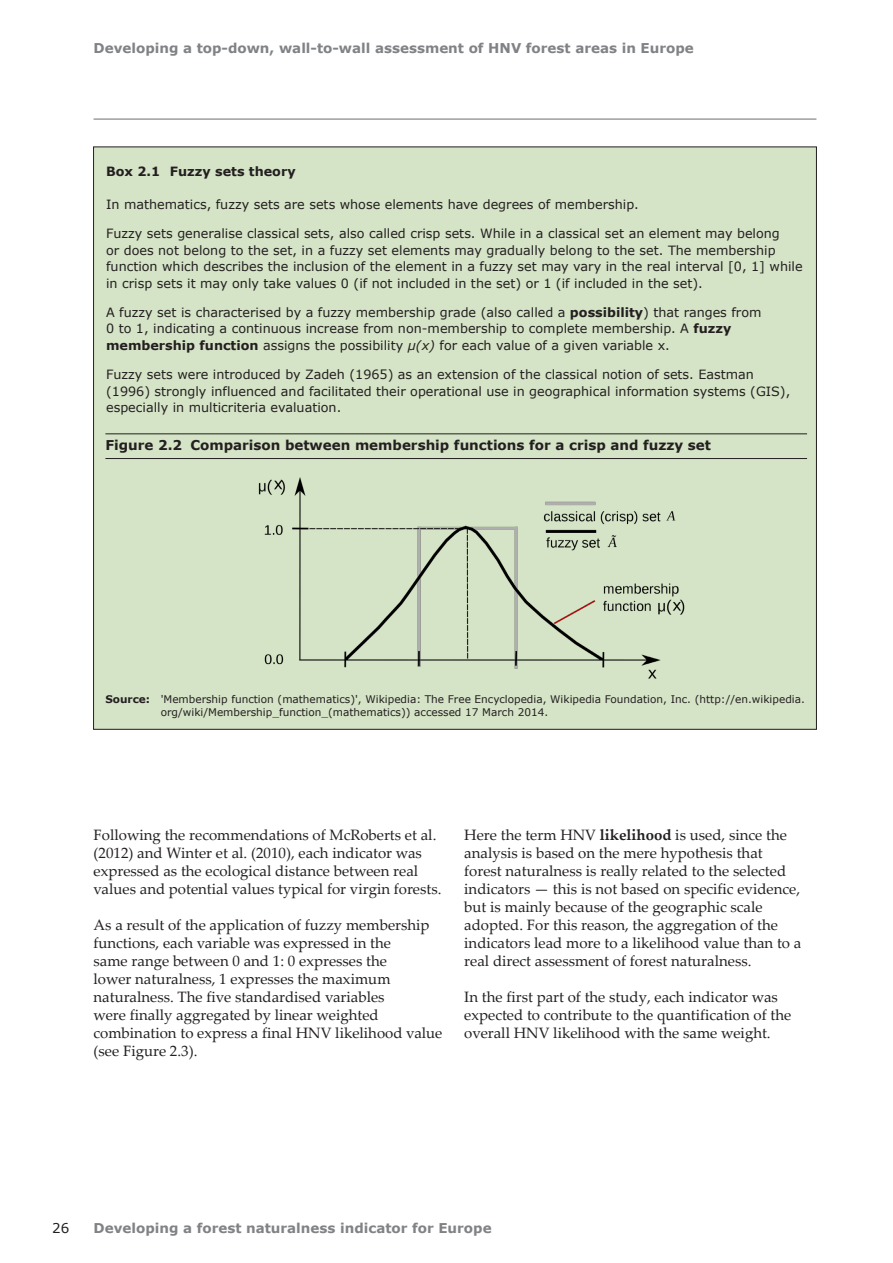
<style>
.page{position:relative;width:893px;height:1263px;background:#fff}
.page>*{position:absolute;margin:0;border:0;box-sizing:border-box;transform-origin:0 0}
.Body_Text{font:15px/18px "Palatino Linotype";color:#231f20}
.t1{font:700 13.5px "Verdana";color:#808285}
.Figure_Title{font:700 13.5px "Verdana";color:#231f20}
.t2{font:13.5px "Verdana";color:#231f20}
.Box_text{font:12.75px/16.5px "Verdana";color:#231f20}
.Box_Text_Heading{font:700 12.75px "Verdana";color:#231f20}
.Note_Source{font:10.5px/12.8px "Verdana";color:#231f20}
.s1{font-weight:700}
.s2{font-style:italic}
</style>
<div class="page">
<hr style="left:94px;top:119px;width:722px;height:1px;background:#6c6d70">
<div style="left:94px;top:147px;width:722px;height:582px;background:#d5e3c6"></div>
<hr style="left:105px;top:434px;width:702px;height:1px;background:#231f20">
<hr style="left:105px;top:458px;width:702px;height:1px;background:#231f20">
<img style="left:258px;top:477px;width:427px;height:202px">
<p class="t1" style="left:94px;top:39px;width:602px">Developing a top-down, wall-to-wall assessment of HNV forest areas in Europe</p>
<p class="Box_Text_Heading" style="left:106px;top:162px;width:191px">Box 2.1 Fuzzy sets theory</p>
<p class="Box_text" style="left:106px;top:196px;width:534px">In mathematics, fuzzy sets are sets whose elements have degrees of membership.</p>
<p class="Box_text" style="left:106px;top:225px;width:698px">Fuzzy sets generalise classical sets, also called crisp sets. While in a classical set an element may belong<br>or does not belong to the set, in a fuzzy set elements may gradually belong to the set. The membership function which describes the inclusion of the element in a fuzzy set may vary in the real interval [0, 1] while in crisp sets it may only take values 0 (if not included in the set) or 1 (if included in the set).</p>
<p class="Box_text" style="left:106px;top:304px;width:657px">A fuzzy set is characterised by a fuzzy membership grade (also called a <span class="s1">possibility</span>) that ranges from<br>0 to 1, indicating a continuous increase from non-membership to complete membership. A <span class="s1">fuzzy membership function</span> assigns the possibility <span class="s2">µ(x)</span> for each value of a given variable x.</p>
<p class="Box_text" style="left:106px;top:366px;width:686px">Fuzzy sets were introduced by Zadeh (1965) as an extension of the classical notion of sets. Eastman (1996) strongly influenced and facilitated their operational use in geographical information systems (GIS), especially in multicriteria evaluation.</p>
<p class="Figure_Title" style="left:105px;top:436px;width:607px">Figure 2.2 Comparison between membership functions for a crisp and fuzzy set</p>
<p class="Note_Source" style="left:161px;top:692px;width:646px;text-indent:-55px"><span class="s1">Source:</span> 'Membership function (mathematics)', Wikipedia: The Free Encyclopedia, Wikipedia Foundation, Inc. (http://en.wikipedia. org/wiki/Membership_function_(mathematics)) accessed 17 March 2014.</p>
<p class="Body_Text" style="left:94px;top:825px;width:349px">Following the recommendations of McRoberts et al. (2012) and Winter et al. (2010), each indicator was expressed as the ecological distance between real values and potential values typical for virgin forests.</p>
<p class="Body_Text" style="left:94px;top:915px;width:350px">As a result of the application of fuzzy membership functions, each variable was expressed in the<br>same range between 0 and 1: 0 expresses the<br>lower naturalness, 1 expresses the maximum naturalness. The five standardised variables<br>were finally aggregated by linear weighted combination to express a final HNV likelihood value (see Figure 2.3).</p>
<p class="Body_Text" style="left:464px;top:825px;width:339px">Here the term HNV <span class="s1">likelihood</span> is used, since the analysis is based on the mere hypothesis that forest naturalness is really related to the selected indicators — this is not based on specific evidence, but is mainly because of the geographic scale adopted. For this reason, the aggregation of the indicators lead more to a likelihood value than to a real direct assessment of forest naturalness.</p>
<p class="Body_Text" style="left:464px;top:987px;width:329px">In the first part of the study, each indicator was expected to contribute to the quantification of the overall HNV likelihood with the same weight.</p>
<p class="t2" style="left:52px;top:1219px;width:19px">26</p>
<p class="t1" style="left:94px;top:1219px;width:400px">Developing a forest naturalness indicator for Europe</p>
</div>
